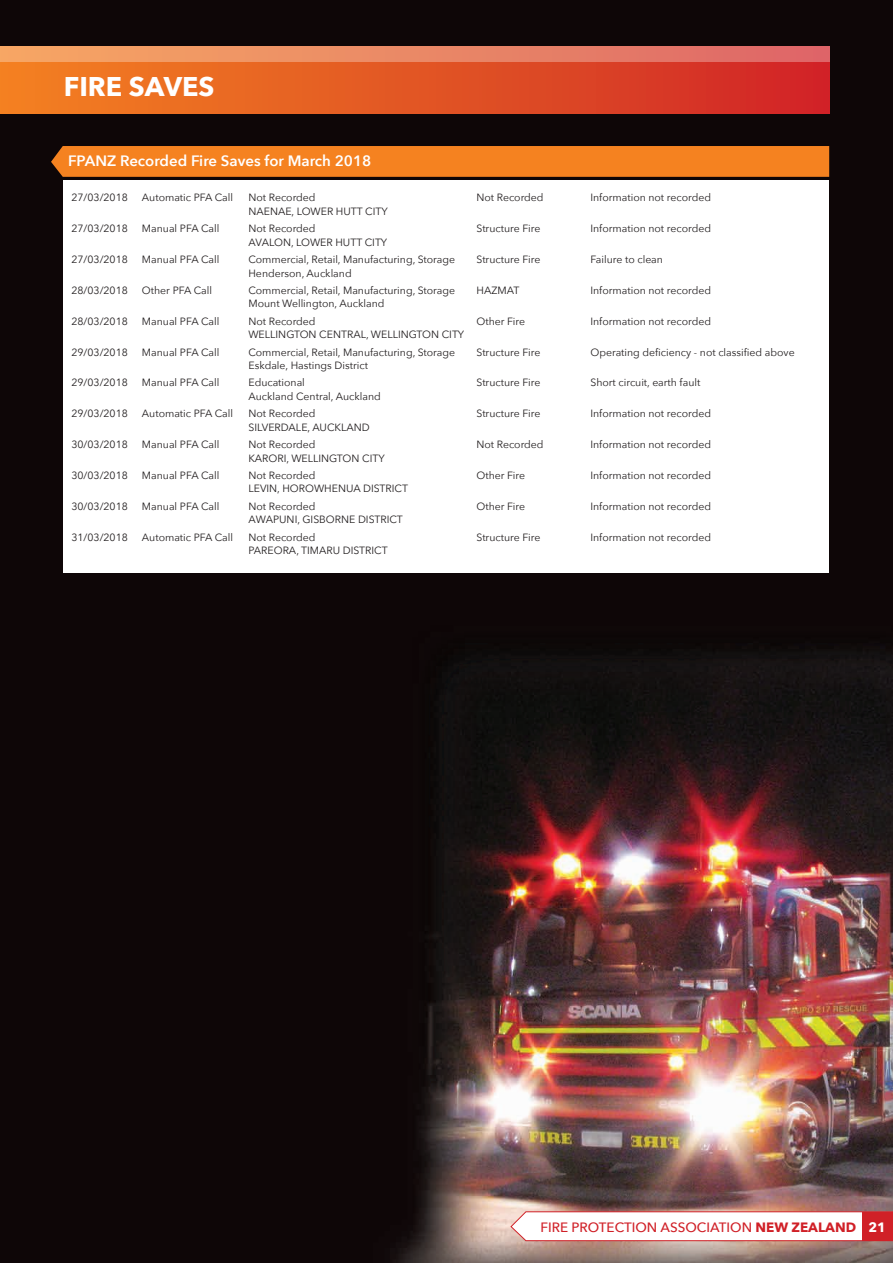
<style>
.page{position:relative;width:893px;height:1263px;background:#fff}
.page>*{position:absolute;margin:0;border:0;box-sizing:border-box;transform-origin:0 0}
.t1{font:700 27px "Avenir Next";color:#fff}
.t2{font:600 15px "Avenir Next";color:#fff}
.t3{font:500 13.5px "Avenir Next";color:#d02027}
.t4{font:10.5px "Avenir Next";color:#231f20}
.s1{font-weight:700}
.s2{font-weight:700;color:#fff}
</style>
<div class="page">
<img style="left:0;top:0;width:893px;height:1263px">
<div style="left:0;top:47px;width:829px;height:50px;background:linear-gradient(to right,#f7a864,#de6768)"></div>
<div style="left:0;top:63px;width:829px;height:51px;background:linear-gradient(to right,#f48321,#d02627)"></div>
<div style="left:51px;top:146px;width:778px;height:31px;background:#f58220"></div>
<div style="left:64px;top:180px;width:765px;height:393px;background:#fff"></div>
<svg style="left:510px;top:1211px;width:383px;height:30px"></svg>
<div style="left:862px;top:1212px;width:31px;height:28px;background:#d02027"></div>
<h1 class="t1" style="left:64px;top:63px;width:152px">FIRE SAVES</h1>
<h2 class="t2" style="left:68px;top:147px;width:305px">FPANZ Recorded Fire Saves for March 2018</h2>
<p class="t4" style="left:71px;top:189px;width:58px">27/03/2018</p>
<p class="t4" style="left:142px;top:189px;width:93px">Automatic PFA Call</p>
<p class="t4" style="left:248px;top:189px;width:69px">Not Recorded</p>
<p class="t4" style="left:476px;top:189px;width:69px">Not Recorded</p>
<p class="t4" style="left:590px;top:189px;width:122px">Information not recorded</p>
<p class="t4" style="left:248px;top:202px;width:141px">NAENAE, LOWER HUTT CITY</p>
<p class="t4" style="left:71px;top:220px;width:58px">27/03/2018</p>
<p class="t4" style="left:142px;top:220px;width:79px">Manual PFA Call</p>
<p class="t4" style="left:248px;top:220px;width:69px">Not Recorded</p>
<p class="t4" style="left:476px;top:220px;width:65px">Structure Fire</p>
<p class="t4" style="left:590px;top:220px;width:122px">Information not recorded</p>
<p class="t4" style="left:248px;top:233px;width:140px">AVALON, LOWER HUTT CITY</p>
<p class="t4" style="left:71px;top:251px;width:58px">27/03/2018</p>
<p class="t4" style="left:142px;top:251px;width:79px">Manual PFA Call</p>
<p class="t4" style="left:248px;top:251px;width:208px">Commercial, Retail, Manufacturing, Storage</p>
<p class="t4" style="left:476px;top:251px;width:65px">Structure Fire</p>
<p class="t4" style="left:590px;top:251px;width:74px">Failure to clean</p>
<p class="t4" style="left:248px;top:264px;width:105px">Henderson, Auckland</p>
<p class="t4" style="left:71px;top:281px;width:58px">28/03/2018</p>
<p class="t4" style="left:142px;top:281px;width:72px">Other PFA Call</p>
<p class="t4" style="left:248px;top:281px;width:208px">Commercial, Retail, Manufacturing, Storage</p>
<p class="t4" style="left:476px;top:281px;width:44px">HAZMAT</p>
<p class="t4" style="left:590px;top:281px;width:122px">Information not recorded</p>
<p class="t4" style="left:248px;top:295px;width:138px">Mount Wellington, Auckland</p>
<p class="t4" style="left:71px;top:312px;width:58px">28/03/2018</p>
<p class="t4" style="left:142px;top:312px;width:79px">Manual PFA Call</p>
<p class="t4" style="left:248px;top:312px;width:69px">Not Recorded</p>
<p class="t4" style="left:476px;top:312px;width:50px">Other Fire</p>
<p class="t4" style="left:590px;top:312px;width:122px">Information not recorded</p>
<p class="t4" style="left:248px;top:326px;width:217px">WELLINGTON CENTRAL, WELLINGTON CITY</p>
<p class="t4" style="left:71px;top:343px;width:58px">29/03/2018</p>
<p class="t4" style="left:142px;top:343px;width:79px">Manual PFA Call</p>
<p class="t4" style="left:248px;top:343px;width:208px">Commercial, Retail, Manufacturing, Storage</p>
<p class="t4" style="left:476px;top:343px;width:65px">Structure Fire</p>
<p class="t4" style="left:590px;top:343px;width:206px">Operating deficiency - not classified above</p>
<p class="t4" style="left:248px;top:357px;width:121px">Eskdale, Hastings District</p>
<p class="t4" style="left:71px;top:374px;width:58px">29/03/2018</p>
<p class="t4" style="left:142px;top:374px;width:79px">Manual PFA Call</p>
<p class="t4" style="left:248px;top:374px;width:58px">Educational</p>
<p class="t4" style="left:476px;top:374px;width:65px">Structure Fire</p>
<p class="t4" style="left:590px;top:374px;width:111px">Short circuit, earth fault</p>
<p class="t4" style="left:248px;top:387px;width:134px">Auckland Central, Auckland</p>
<p class="t4" style="left:71px;top:405px;width:58px">29/03/2018</p>
<p class="t4" style="left:142px;top:405px;width:93px">Automatic PFA Call</p>
<p class="t4" style="left:248px;top:405px;width:69px">Not Recorded</p>
<p class="t4" style="left:476px;top:405px;width:65px">Structure Fire</p>
<p class="t4" style="left:590px;top:405px;width:122px">Information not recorded</p>
<p class="t4" style="left:248px;top:418px;width:123px">SILVERDALE, AUCKLAND</p>
<p class="t4" style="left:71px;top:436px;width:58px">30/03/2018</p>
<p class="t4" style="left:142px;top:436px;width:79px">Manual PFA Call</p>
<p class="t4" style="left:248px;top:436px;width:69px">Not Recorded</p>
<p class="t4" style="left:476px;top:436px;width:69px">Not Recorded</p>
<p class="t4" style="left:590px;top:436px;width:122px">Information not recorded</p>
<p class="t4" style="left:248px;top:449px;width:138px">KARORI, WELLINGTON CITY</p>
<p class="t4" style="left:71px;top:466px;width:58px">30/03/2018</p>
<p class="t4" style="left:142px;top:466px;width:79px">Manual PFA Call</p>
<p class="t4" style="left:248px;top:466px;width:69px">Not Recorded</p>
<p class="t4" style="left:476px;top:466px;width:50px">Other Fire</p>
<p class="t4" style="left:590px;top:466px;width:122px">Information not recorded</p>
<p class="t4" style="left:248px;top:480px;width:161px">LEVIN, HOROWHENUA DISTRICT</p>
<p class="t4" style="left:71px;top:497px;width:58px">30/03/2018</p>
<p class="t4" style="left:142px;top:497px;width:79px">Manual PFA Call</p>
<p class="t4" style="left:248px;top:497px;width:69px">Not Recorded</p>
<p class="t4" style="left:476px;top:497px;width:50px">Other Fire</p>
<p class="t4" style="left:590px;top:497px;width:122px">Information not recorded</p>
<p class="t4" style="left:248px;top:511px;width:156px">AWAPUNI, GISBORNE DISTRICT</p>
<p class="t4" style="left:71px;top:528px;width:58px">31/03/2018</p>
<p class="t4" style="left:142px;top:528px;width:93px">Automatic PFA Call</p>
<p class="t4" style="left:248px;top:528px;width:69px">Not Recorded</p>
<p class="t4" style="left:476px;top:528px;width:65px">Structure Fire</p>
<p class="t4" style="left:590px;top:528px;width:122px">Information not recorded</p>
<p class="t4" style="left:248px;top:541px;width:141px">PAREORA, TIMARU DISTRICT</p>
<p class="t3" style="left:540px;top:1215px;width:347px">FIRE PROTECTION ASSOCIATION <span class="s1">NEW ZEALAND</span> <span class="s2">21</span></p>
</div>
